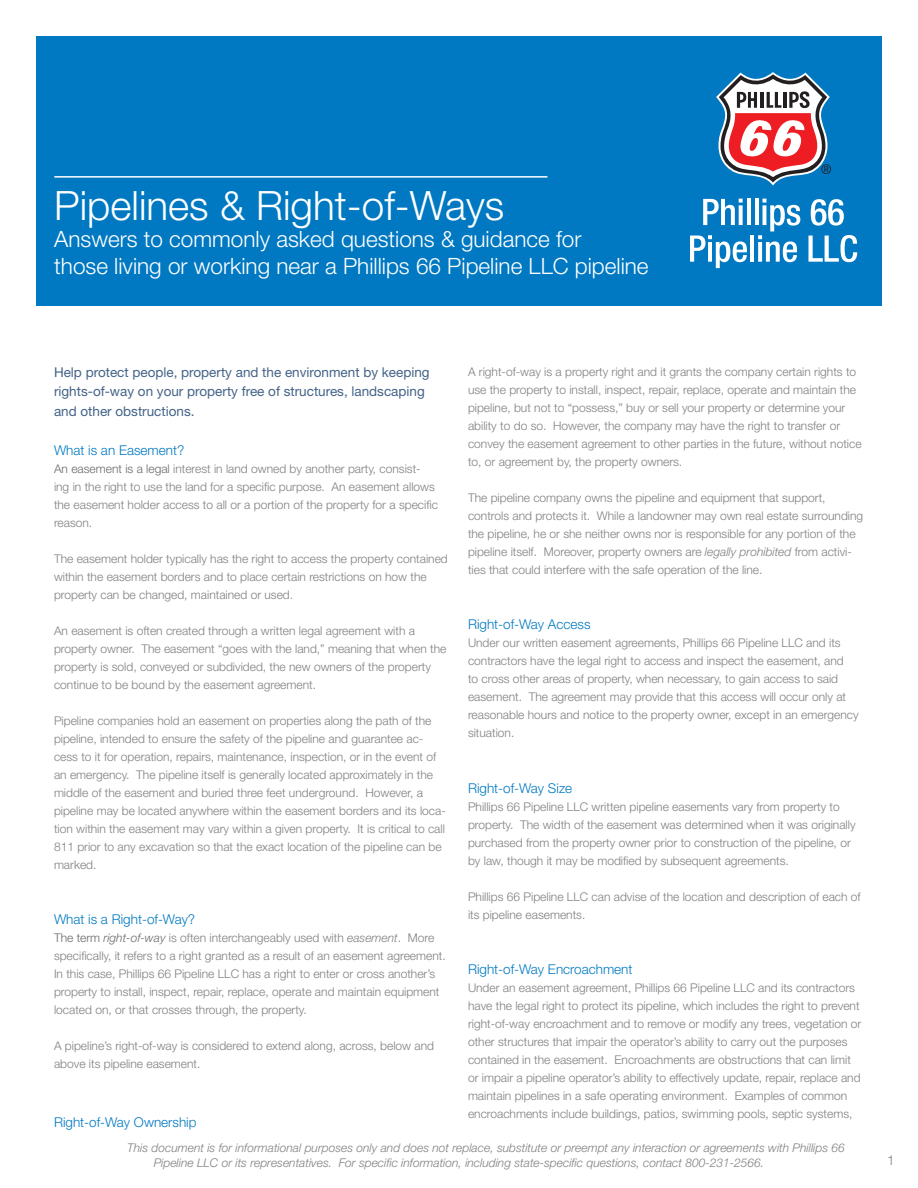
<style>
.page{position:relative;width:918px;height:1188px;background:#fff}
.page>*{position:absolute;margin:0;border:0;box-sizing:border-box;transform-origin:0 0}
.t1{font:300 40.5px "Helvetica Neue LT Std";color:#fff}
.t2{font:300 22.5px "Helvetica Neue LT Std";color:#fff}
.t3{font:13.5px/19.5px "Helvetica Neue LT Std";color:#446388}
.Paragraph_Style_4{font:300 13.5px "Helvetica Neue LT Std";color:#0079c2}
.t4{font:300 13.5px "Helvetica Neue LT Std";color:#807f83}
.Paragraph_Style_4-2{font:300 12px/18px "Helvetica Neue LT Std";color:#807f83}
.t5{font:italic 300 12px/15px "Helvetica Neue LT Std";color:#807f83}
.s1{color:#6a6a6d}
.s2{font-style:italic;color:#6a6a6d}
.s3{font-style:italic}
</style>
<div class="page">
<div style="left:36px;top:36px;width:846px;height:270px;background:#0079c2"></div>
<hr style="left:54px;top:176px;width:493px;height:2px;background:#fff">
<svg style="left:716px;top:72px;width:115px;height:114px"></svg>
<svg style="left:703px;top:199px;width:40px;height:26px"></svg>
<hr style="left:747px;top:199px;width:4px;height:26px;background:#fff">
<hr style="left:755px;top:199px;width:4px;height:26px;background:#fff">
<svg style="left:811px;top:199px;width:33px;height:27px"></svg>
<svg style="left:690px;top:235px;width:57px;height:33px"></svg>
<hr style="left:750px;top:236px;width:4px;height:26px;background:#fff">
<svg style="left:758px;top:199px;width:42px;height:63px"></svg>
<svg style="left:808px;top:235px;width:49px;height:27px"></svg>
<p class="t1" style="left:54px;top:181px;width:451px">Pipelines &amp; Right-of-Ways</p>
<p class="t2" style="left:54px;top:225px;width:529px">Answers to commonly asked questions &amp; guidance for</p>
<p class="t2" style="left:54px;top:252px;width:596px">those living or working near a Phillips 66 Pipeline LLC pipeline</p>
<p class="t3" style="left:54px;top:362px;width:377px">Help protect people, property and the environment by keeping rights-of-way on your property free of structures, landscaping and other obstructions.</p>
<p class="Paragraph_Style_4" style="left:54px;top:442px;width:132px">What is an Easement?</p>
<p class="Paragraph_Style_4-2" style="left:54px;top:459px;width:385px"><span class="s1">An easement is a legal</span> interest in land owned by another party, consist&shy;ing in the right to use the land for a specific purpose. An easement allows the easement holder access to all or a portion of the property for a specific reason.</p>
<p class="Paragraph_Style_4-2" style="left:54px;top:549px;width:395px">The easement holder typically has the right to access the property contained within the easement borders and to place certain restrictions on how the property can be changed, maintained or used.</p>
<p class="Paragraph_Style_4-2" style="left:54px;top:621px;width:394px">An easement is often created through a written legal agreement with a property owner. The easement “goes with the land,” meaning that when the property is sold, conveyed or subdivided, the new owners of the property continue to be bound by the easement agreement.</p>
<p class="Paragraph_Style_4-2" style="left:54px;top:711px;width:393px">Pipeline companies hold an easement on properties along the path of the pipeline, intended to ensure the safety of the pipeline and guarantee ac&shy;cess to it for operation, repairs, maintenance, inspection, or in the event of an emergency. The pipeline itself is generally located approximately in the middle of the easement and buried three feet underground. However, a pipeline may be located anywhere within the easement borders and its loca&shy;tion within the easement may vary within a given property. It is critical to call 811 prior to any excavation so that the exact location of the pipeline can be marked.</p>
<p class="Paragraph_Style_4" style="left:54px;top:911px;width:143px">What is a Right-of-Way?</p>
<p class="Paragraph_Style_4-2" style="left:54px;top:929px;width:393px"><span class="s1">The term</span> <span class="s2">right-of-way</span> is often interchangeably used with <span class="s3">easement</span>. More specifically, it refers to a right granted as a result of an easement agreement.<br>In this case, Phillips 66 Pipeline LLC has a right to enter or cross another’s property to install, inspect, repair, replace, operate and maintain equipment located on, or that crosses through, the property.</p>
<p class="Paragraph_Style_4-2" style="left:54px;top:1037px;width:382px">A pipeline’s right-of-way is considered to extend along, across, below and above its pipeline easement.</p>
<p class="Paragraph_Style_4" style="left:54px;top:1114px;width:144px">Right-of-Way Ownership</p>
<p class="Paragraph_Style_4-2" style="left:468px;top:362px;width:395px">A right-of-way is a property right and it grants the company certain rights to use the property to install, inspect, repair, replace, operate and maintain the pipeline, but not to “possess,” buy or sell your property or determine your ability to do so. However, the company may have the right to transfer or convey the easement agreement to other parties in the future, without notice to, or agreement by, the property owners.</p>
<p class="Paragraph_Style_4-2" style="left:468px;top:488px;width:397px">The pipeline company owns the pipeline and equipment that support, controls and protects it. While a landowner may own real estate surrounding the pipeline, he or she neither owns nor is responsible for any portion of the pipeline itself. Moreover, property owners are <span class="s3">legally prohibited</span> from activi&shy;ties that could interfere with the safe operation of the line.</p>
<p class="Paragraph_Style_4" style="left:468px;top:616px;width:124px">Right-of-Way Access</p>
<p class="Paragraph_Style_4-2" style="left:468px;top:634px;width:392px">Under our written easement agreements, Phillips 66 Pipeline LLC and its contractors have the legal right to access and inspect the easement, and<br>to cross other areas of property, when necessary, to gain access to said easement. The agreement may provide that this access will occur only at reasonable hours and notice to the property owner, except in an emergency situation.</p>
<p class="Paragraph_Style_4" style="left:468px;top:780px;width:106px">Right-of-Way Size</p>
<p class="Paragraph_Style_4-2" style="left:468px;top:797px;width:389px">Phillips 66 Pipeline LLC written pipeline easements vary from property to property. The width of the easement was determined when it was originally purchased from the property owner prior to construction of the pipeline, or by law, though it may be modified by subsequent agreements.</p>
<p class="Paragraph_Style_4-2" style="left:468px;top:887px;width:394px">Phillips 66 Pipeline LLC can advise of the location and description of each of its pipeline easements.</p>
<p class="Paragraph_Style_4" style="left:468px;top:961px;width:166px">Right-of-Way Encroachment</p>
<p class="Paragraph_Style_4-2" style="left:468px;top:979px;width:395px">Under an easement agreement, Phillips 66 Pipeline LLC and its contractors have the legal right to protect its pipeline, which includes the right to prevent right-of-way encroachment and to remove or modify any trees, vegetation or other structures that impair the operator’s ability to carry out the purposes contained in the easement. Encroachments are obstructions that can limit or impair a pipeline operator’s ability to effectively update, repair, replace and maintain pipelines in a safe operating environment. Examples of common encroachments include buildings, patios, swimming pools, septic systems,</p>
<p class="t5" style="left:154px;top:1140px;width:693px;text-indent:-27px">This document is for informational purposes only and does not replace, substitute or preempt any interaction or agreements with Phillips 66<br>Pipeline LLC or its representatives. For specific information, including state-specific questions, contact 800-231-2566.</p>
<p class="t4" style="left:887px;top:1152px;width:9px">1</p>
</div>
